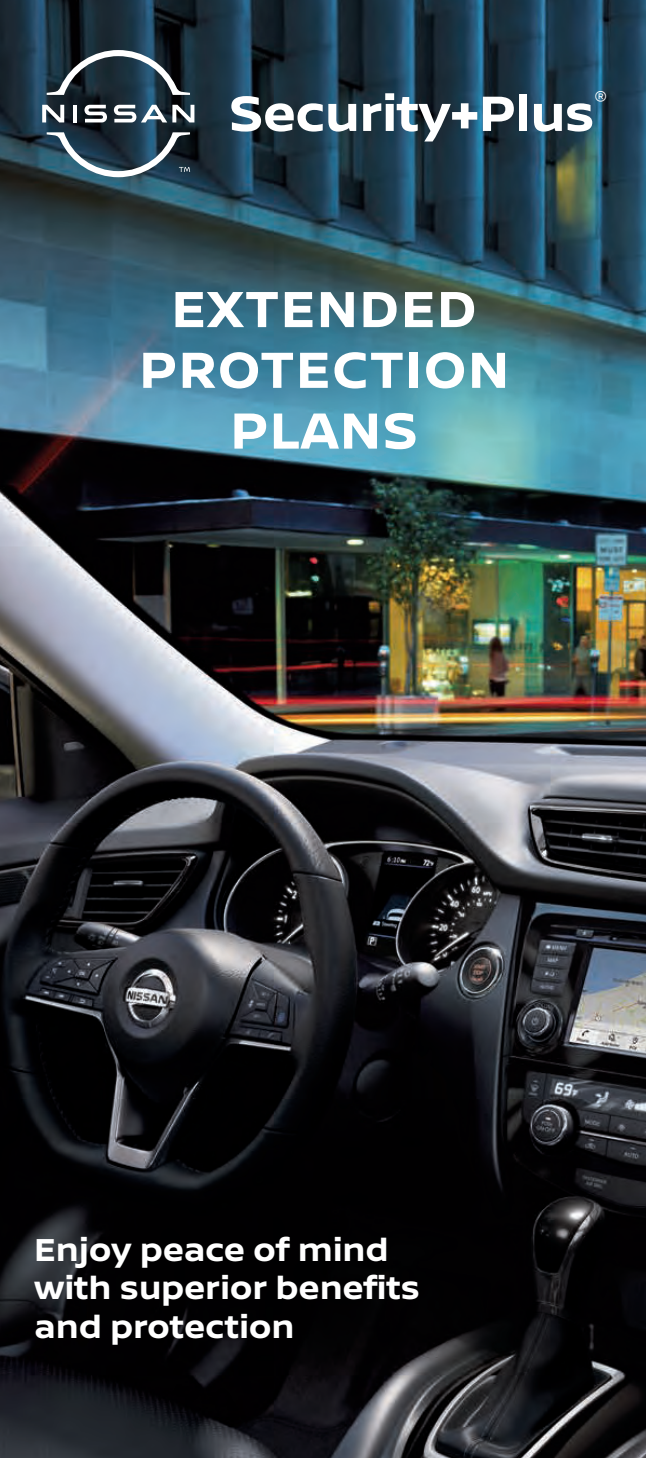
<style>
.page{position:relative;width:646px;height:1458px;background:#fff}
.page>*{position:absolute;margin:0;border:0;box-sizing:border-box;transform-origin:0 0}
.t1{font:700 54px/60.8px "Nissan Brand";letter-spacing:.04em;color:#fff;text-align:center}
.t2{font:700 52.65px "Nissan Brand";color:#fff}
.t3{font:700 33.75px/38.2px "Nissan Brand";letter-spacing:.01em;color:#fff}
.t4{font:300 24.3px "Nissan Brand";color:#fff}
</style>
<div class="page">
<img style="left:0;top:0;width:645px;height:1458px">
<svg style="left:47px;top:50px;width:143px;height:45px;background:#3b4b56"></svg>
<hr style="left:73px;top:105px;width:4px;height:17px;background:#fff">
<svg style="left:42px;top:105px;width:22px;height:17px"></svg>
<svg style="left:84px;top:105px;width:23px;height:17px"></svg>
<svg style="left:114px;top:105px;width:80px;height:17px"></svg>
<svg style="left:47px;top:132px;width:143px;height:45px;background:#415968"></svg>
<h2 class="t2" style="left:229px;top:75px;width:366px">Security+Plus</h2>
<p class="t4" style="left:594px;top:81px;width:15px">®</p>
<h1 class="t1" style="left:139px;top:276px;width:370px">EXTENDED<br>PROTECTION<br>PLANS</h1>
<p class="t3" style="left:35px;top:1229px;width:386px">Enjoy peace of mind with superior benefits and protection</p>
</div>
